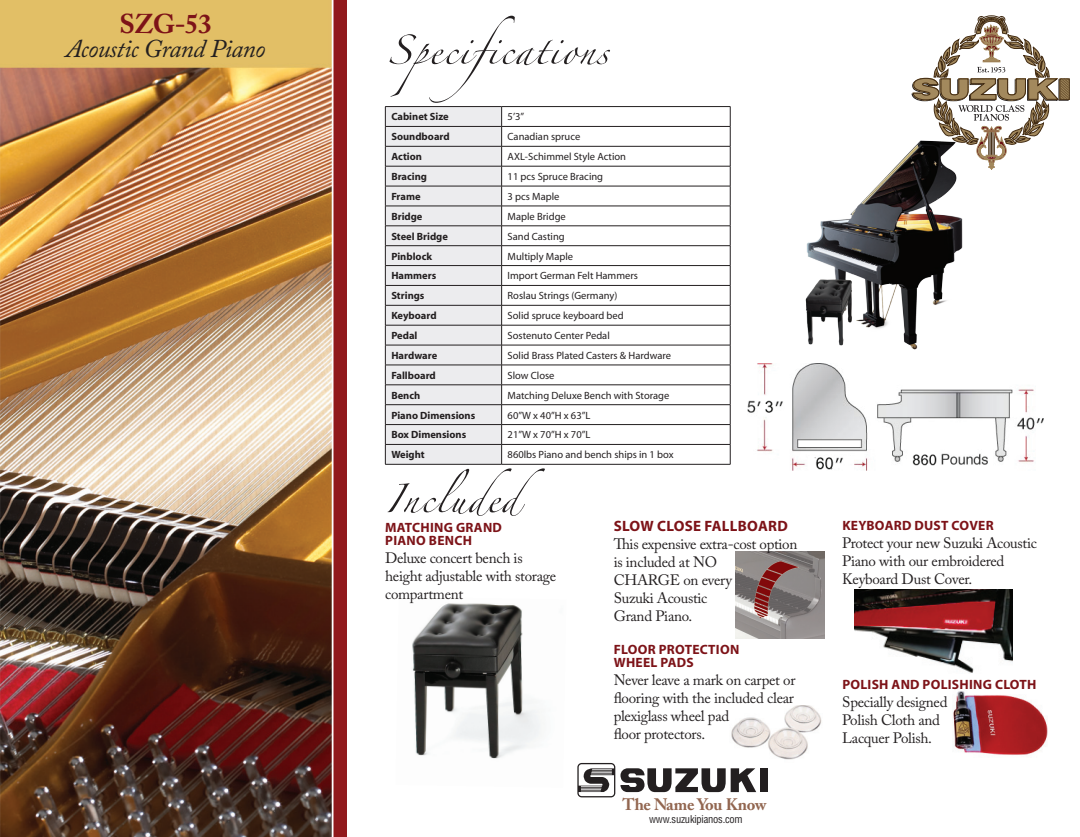
<style>
.page{position:relative;width:1080px;height:837px;background:#fff}
.page>*{position:absolute;margin:0;border:0;box-sizing:border-box;transform-origin:0 0}
.t1{font:64.5px "Zapfino Extra LT One";letter-spacing:.02em;color:#231f20}
.t2{font:700 27px "Adobe Caslon Pro";color:#7d1318}
.t3{font:italic 25.5px "Adobe Caslon Pro";letter-spacing:-.02em;color:#231f20}
.t4{font:700 16.5px "Adobe Caslon Pro";letter-spacing:-.03em;color:#926650}
.t5{font:15px/18px "Adobe Caslon Pro";letter-spacing:-.02em;color:#231f20}
.t6{font:700 15px "Myriad Pro";letter-spacing:.02em;color:#7d1318}
.t7{font:700 13.5px/13.5px "Myriad Pro";letter-spacing:.02em;color:#7d1318}
.t8{font:10.5px "Myriad";color:#231f20}
.t9{font:700 10.5px "Myriad";color:#231f20}
.t10{font:condensed 10.5px "Helvetica";letter-spacing:-.02em;color:#231f20}
</style>
<div class="page">
<img style="left:0;top:0;width:346px;height:837px">
<svg style="left:912px;top:16px;width:157px;height:154px"></svg>
<img style="left:736px;top:551px;width:88px;height:87px">
<div style="left:760px;top:768px;width:7px;height:24px;background:#231f20"></div>
<svg style="left:577px;top:763px;width:179px;height:34px"></svg>
<img style="left:412px;top:603px;width:129px;height:156px">
<img style="left:953px;top:691px;width:95px;height:64px">
<img style="left:731px;top:706px;width:91px;height:54px">
<div style="left:386px;top:107px;width:115px;height:357px;background:#ececee"></div>
<hr style="left:385px;top:106px;width:117px;height:1px;background:#231f20">
<hr style="left:502px;top:106px;width:228px;height:1px;background:#231f20">
<hr style="left:385px;top:126px;width:117px;height:1px;background:#231f20">
<hr style="left:502px;top:126px;width:228px;height:1px;background:#231f20">
<hr style="left:385px;top:146px;width:117px;height:1px;background:#231f20">
<hr style="left:502px;top:146px;width:228px;height:1px;background:#231f20">
<hr style="left:385px;top:166px;width:117px;height:1px;background:#231f20">
<hr style="left:502px;top:166px;width:228px;height:1px;background:#231f20">
<hr style="left:385px;top:186px;width:117px;height:1px;background:#231f20">
<hr style="left:502px;top:186px;width:228px;height:1px;background:#231f20">
<hr style="left:385px;top:206px;width:117px;height:1px;background:#231f20">
<hr style="left:502px;top:206px;width:228px;height:1px;background:#231f20">
<hr style="left:385px;top:226px;width:117px;height:1px;background:#231f20">
<hr style="left:502px;top:226px;width:228px;height:1px;background:#231f20">
<hr style="left:385px;top:245px;width:117px;height:1px;background:#231f20">
<hr style="left:502px;top:245px;width:228px;height:1px;background:#231f20">
<hr style="left:385px;top:265px;width:117px;height:1px;background:#231f20">
<hr style="left:502px;top:265px;width:228px;height:1px;background:#231f20">
<hr style="left:385px;top:285px;width:117px;height:1px;background:#231f20">
<hr style="left:502px;top:285px;width:228px;height:1px;background:#231f20">
<hr style="left:385px;top:305px;width:117px;height:1px;background:#231f20">
<hr style="left:502px;top:305px;width:228px;height:1px;background:#231f20">
<hr style="left:385px;top:325px;width:117px;height:1px;background:#231f20">
<hr style="left:502px;top:325px;width:228px;height:1px;background:#231f20">
<hr style="left:385px;top:345px;width:117px;height:1px;background:#231f20">
<hr style="left:502px;top:345px;width:228px;height:1px;background:#231f20">
<hr style="left:385px;top:365px;width:117px;height:1px;background:#231f20">
<hr style="left:502px;top:365px;width:228px;height:1px;background:#231f20">
<hr style="left:385px;top:385px;width:117px;height:1px;background:#231f20">
<hr style="left:502px;top:385px;width:228px;height:1px;background:#231f20">
<hr style="left:385px;top:404px;width:117px;height:1px;background:#231f20">
<hr style="left:502px;top:404px;width:228px;height:1px;background:#231f20">
<hr style="left:385px;top:424px;width:117px;height:1px;background:#231f20">
<hr style="left:502px;top:424px;width:228px;height:1px;background:#231f20">
<hr style="left:385px;top:444px;width:117px;height:1px;background:#231f20">
<svg style="left:385px;top:107px;width:1px;height:357px"></svg>
<hr style="left:502px;top:444px;width:228px;height:1px;background:#231f20">
<svg style="left:501px;top:107px;width:1px;height:357px"></svg>
<svg style="left:730px;top:107px;width:1px;height:357px"></svg>
<hr style="left:385px;top:464px;width:117px;height:1px;background:#231f20">
<hr style="left:502px;top:464px;width:228px;height:1px;background:#231f20">
<img style="left:747px;top:363px;width:296px;height:108px">
<img style="left:805px;top:137px;width:164px;height:213px">
<img style="left:854px;top:589px;width:158px;height:84px">
<h2 class="t2" style="left:120px;top:8px;width:93px">SZG-53</h2>
<h3 class="t3" style="left:66px;top:33px;width:201px">Acoustic Grand Piano</h3>
<h1 class="t1" style="left:385px;top:4px;width:225px">Specifications</h1>
<p class="t9" style="left:391px;top:112px;width:59px">Cabinet Size</p>
<p class="t8" style="left:508px;top:112px;width:18px">5’3”</p>
<p class="t9" style="left:391px;top:131px;width:60px">Soundboard</p>
<p class="t8" style="left:508px;top:132px;width:74px">Canadian spruce</p>
<p class="t9" style="left:391px;top:151px;width:32px">Action</p>
<p class="t8" style="left:508px;top:151px;width:120px">AXL-Schimmel Style Action</p>
<p class="t9" style="left:391px;top:171px;width:37px">Bracing</p>
<p class="t8" style="left:508px;top:171px;width:97px">11 pcs Spruce Bracing</p>
<p class="t9" style="left:391px;top:191px;width:31px">Frame</p>
<p class="t8" style="left:508px;top:191px;width:53px">3 pcs Maple</p>
<p class="t9" style="left:391px;top:211px;width:33px">Bridge</p>
<p class="t8" style="left:508px;top:211px;width:60px">Maple Bridge</p>
<p class="t9" style="left:391px;top:231px;width:58px">Steel Bridge</p>
<p class="t8" style="left:508px;top:231px;width:59px">Sand Casting</p>
<p class="t9" style="left:391px;top:251px;width:42px">Pinblock</p>
<p class="t8" style="left:508px;top:251px;width:67px">Multiply Maple</p>
<p class="t9" style="left:391px;top:271px;width:46px">Hammers</p>
<p class="t8" style="left:508px;top:271px;width:132px">Import German Felt Hammers</p>
<p class="t9" style="left:391px;top:290px;width:35px">Strings</p>
<p class="t8" style="left:508px;top:291px;width:111px">Roslau Strings (Germany)</p>
<p class="t9" style="left:391px;top:310px;width:47px">Keyboard</p>
<p class="t8" style="left:508px;top:310px;width:118px">Solid spruce keyboard bed</p>
<p class="t9" style="left:391px;top:330px;width:28px">Pedal</p>
<p class="t8" style="left:508px;top:330px;width:104px">Sostenuto Center Pedal</p>
<p class="t9" style="left:391px;top:350px;width:47px">Hardware</p>
<p class="t8" style="left:508px;top:350px;width:165px">Solid Brass Plated Casters &amp; Hardware</p>
<p class="t9" style="left:391px;top:370px;width:46px">Fallboard</p>
<p class="t8" style="left:508px;top:370px;width:48px">Slow Close</p>
<p class="t9" style="left:391px;top:390px;width:31px">Bench</p>
<p class="t8" style="left:508px;top:390px;width:163px">Matching Deluxe Bench with Storage</p>
<p class="t9" style="left:391px;top:410px;width:85px">Piano Dimensions</p>
<p class="t8" style="left:508px;top:410px;width:84px">60”W x 40”H x 63”L</p>
<p class="t9" style="left:391px;top:430px;width:76px">Box Dimensions</p>
<p class="t8" style="left:508px;top:430px;width:84px">21”W x 70”H x 70”L</p>
<p class="t9" style="left:391px;top:449px;width:35px">Weight</p>
<p class="t8" style="left:508px;top:450px;width:168px">860lbs Piano and bench ships in 1 box</p>
<h1 class="t1" style="left:385px;top:452px;width:135px">Included</h1>
<p class="t7" style="left:385px;top:520px;width:118px">MATCHING GRAND<br>PIANO BENCH</p>
<p class="t5" style="left:385px;top:549px;width:173px">Deluxe concert bench is height adjustable with storage compartment</p>
<p class="t6" style="left:614px;top:516px;width:176px">SLOW CLOSE FALLBOARD</p>
<p class="t5" style="left:614px;top:535px;width:185px">This expensive extra-cost option is included at NO<br>CHARGE on every<br>Suzuki Acoustic<br>Grand Piano.</p>
<p class="t7" style="left:614px;top:642px;width:127px">FLOOR PROTECTION<br>WH EEL PADS</p>
<p class="t5" style="left:614px;top:671px;width:183px">Never leave a mark on carpet or flooring with the included clear plexiglass wheel pad<br>floor protectors.</p>
<p class="t4" style="left:622px;top:795px;width:146px">The Name You Know</p>
<p class="t10" style="left:649px;top:812px;width:95px">www.suzukipianos.com</p>
<p class="t7" style="left:842px;top:518px;width:153px">KEYBOARD DUST COVER</p>
<p class="t5" style="left:842px;top:534px;width:196px">Protect your new Suzuki Acoustic<br>Piano with our embroidered<br>Keyboard Dust Cover.</p>
<p class="t7" style="left:842px;top:677px;width:194px">POLISH AND POLISH ING CLOTH</p>
<p class="t5" style="left:842px;top:693px;width:107px">Specially designed<br>Polish Cloth and<br>Lacquer Polish.</p>
</div>
